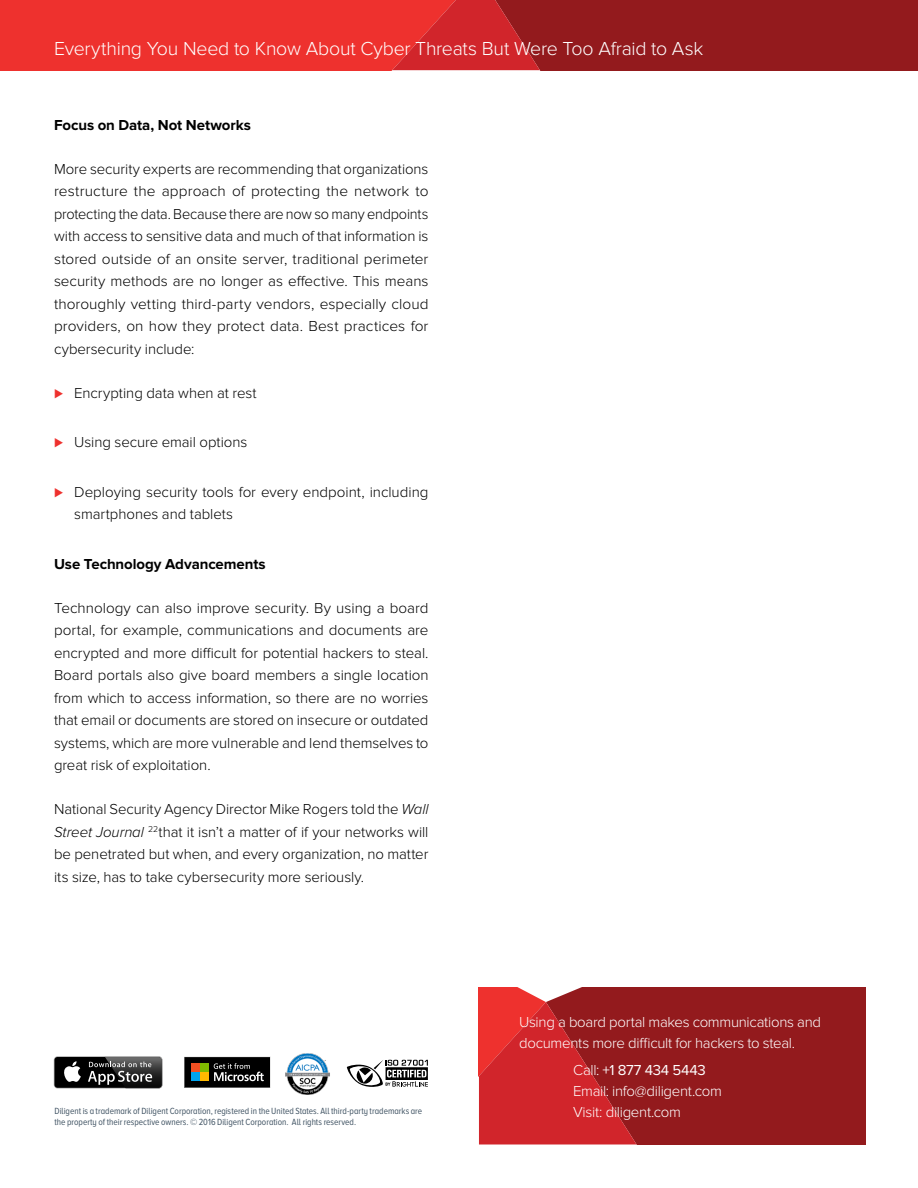
<style>
.page{position:relative;width:918px;height:1188px;background:#fff}
.page>*{position:absolute;margin:0;border:0;box-sizing:border-box;transform-origin:0 0}
.t1{font:300 19.5px "Proxima Nova";letter-spacing:-.015em;color:#fff}
.t2{font:300 15px/22.5px "Proxima Nova";letter-spacing:-.005em;color:#000;text-align:justify}
.t3{font:300 15px/21px "Proxima Nova";letter-spacing:-.02em;color:#fff}
.t4{font:700 15px "Proxima Nova";letter-spacing:-.005em;color:#000}
.t5{font:9.3px "Proxima Nova A Cond";color:#415464}
.s1{color:#ee312e}
.s2{font-style:italic}
.s3{font-weight:400}
</style>
<div class="page">
<svg style="left:0;top:0;width:918px;height:70px;background:#c32526"></svg>
<div style="left:637px;top:988px;width:229px;height:156px;background:#931a1d"></div>
<svg style="left:479px;top:988px;width:158px;height:157px;background:#c3282b"></svg>
<svg style="left:347px;top:1060px;width:81px;height:27px"></svg>
<img style="left:285px;top:1053px;width:45px;height:42px">
<div style="left:54px;top:1056px;width:108px;height:32px;background:#8a8a8a;border-radius:4px"></div>
<div style="left:55px;top:1057px;width:107px;height:31px;background:#000;border-radius:3px"></div>
<svg style="left:64px;top:1061px;width:17px;height:21px"></svg>
<img style="left:105px;top:1056px;width:56px;height:1px">
<img style="left:105px;top:1057px;width:57px;height:31px">
<svg style="left:88px;top:1062px;width:64px;height:23px"></svg>
<svg style="left:184px;top:1057px;width:87px;height:31px;background:#313026"></svg>
<h1 class="t1" style="left:54px;top:38px;width:651px">Everything You Need to Know About Cyber Threats But Were Too Afraid to Ask</h1>
<p class="t4" style="left:54px;top:118px;width:198px">Focus on Data, Not Networks</p>
<p class="t2" style="left:54px;top:158px;width:376px">More security experts are recommending that organizations restructure the approach of protecting the network to protecting the data. Because there are now so many endpoints with access to sensitive data and much of that information is stored outside of an onsite server, traditional perimeter security methods are no longer as effective. This means thoroughly vetting third-party vendors, especially cloud providers, on how they protect data. Best practices for cybersecurity include:</p>
<p class="t2" style="left:54px;top:382px;width:204px"><span class="s1">⊲</span> Encrypting data when at rest</p>
<p class="t2" style="left:54px;top:431px;width:195px"><span class="s1">⊲</span> Using secure email options</p>
<p class="t2" style="left:74px;top:481px;width:356px;text-indent:-20px"><span class="s1">⊲</span> Deploying security tools for every endpoint, including smartphones and tablets</p>
<p class="t4" style="left:54px;top:557px;width:213px">Use Technology Advancements</p>
<p class="t2" style="left:54px;top:597px;width:376px">Technology can also improve security. By using a board portal, for example, communications and documents are encrypted and more difficult for potential hackers to steal.<br>Board portals also give board members a single location from which to access information, so there are no worries that email or documents are stored on insecure or outdated systems, which are more vulnerable and lend themselves to great risk of exploitation.</p>
<p class="t2" style="left:54px;top:798px;width:376px">National Security Agency Director Mike Rogers told the <span class="s2">Wall Street Journal</span> <sup>22</sup>that it isn’t a matter of if your networks will be penetrated but when, and every organization, no matter its size, has to take cybersecurity more seriously.</p>
<p class="t3" style="left:519px;top:1011px;width:304px">Using a board portal makes communications and documents more difficult for hackers to steal.</p>
<p class="t3" style="left:573px;top:1060px;width:150px">Call: <span class="s3">+1 877 434 5443<br></span>Email: info@diligent.com</p>
<p class="t5" style="left:54px;top:1106px;width:369px">Diligent is a trademark of Diligent Corporation, registered in the United States. All third-party trademarks are</p>
<p class="t3" style="left:573px;top:1102px;width:109px">Visit: diligent.com</p>
<p class="t5" style="left:54px;top:1117px;width:303px">the property of their respective owners. © 2016 Diligent Corporation. All rights reserved.</p>
</div>
